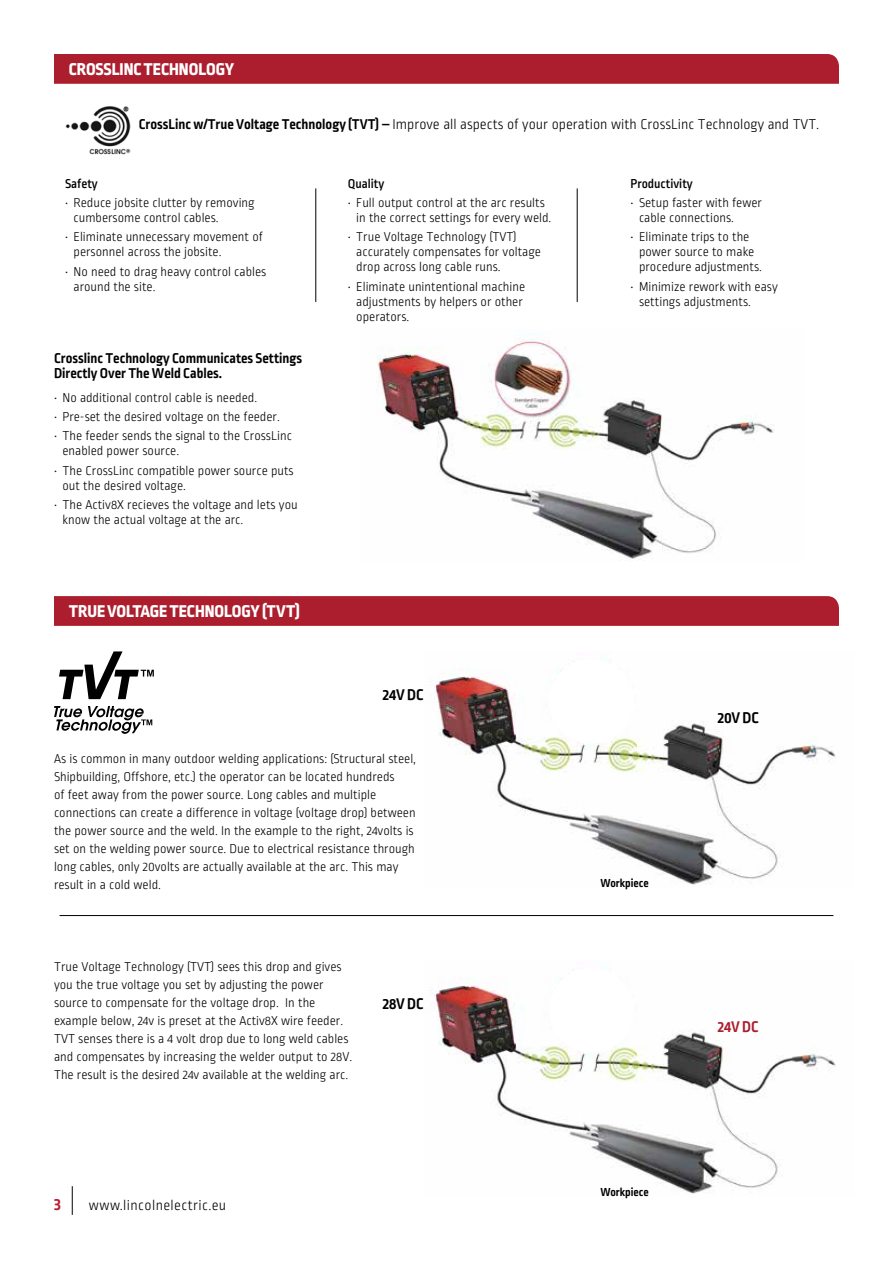
<style>
.page{position:relative;width:893px;height:1263px;background:#fff}
.page>*{position:absolute;margin:0;border:0;box-sizing:border-box;transform-origin:0 0}
.t1{font:800 18px "Ropa Sans Pro";color:#fff}
.t2{font:700 18px "Ropa Sans Pro";color:#bd1934}
.t3{font:700 16.35px "Ropa Sans Pro";color:#000}
.t4{font:700 16.35px "Ropa Sans Pro";color:#ac1e2d}
.t5{font:300 15px "Ropa Sans Pro";color:#000}
.t6{font:700 15px/15px "Ropa Sans Pro";color:#000}
.t7{font:300 15px "Ropa Sans Pro";letter-spacing:.025em;color:#000}
.t8{font:300 13.5px/15px "Ropa Sans Pro";color:#000}
.t9{font:500 13.5px "Ropa Sans Pro";color:#000}
.t10{font:700 12.3px "Ropa Sans Pro";color:#000}
.s1{font-weight:700}
</style>
<div class="page">
<svg style="left:72px;top:1186px;width:1px;height:29px"></svg>
<img style="left:65px;top:106px;width:66px;height:49px">
<img style="left:376px;top:333px;width:398px;height:228px">
<img style="left:430px;top:966px;width:406px;height:228px">
<div style="left:549px;top:968px;width:85px;height:84px;background:#fff;border-radius:50%"></div>
<img style="left:430px;top:657px;width:406px;height:228px">
<div style="left:549px;top:659px;width:85px;height:85px;background:#fff;border-radius:50%"></div>
<hr style="left:60px;top:915px;width:773px;height:1px;background:#000">
<div style="left:54px;top:54px;width:785px;height:30px;background:#ac1e2d"></div>
<div style="left:54px;top:596px;width:785px;height:30px;background:#ac1e2d"></div>
<hr style="left:315px;top:188px;width:1px;height:114px;background:#000">
<hr style="left:577px;top:188px;width:1px;height:114px;background:#000">
<svg style="left:54px;top:706px;width:98px;height:28px"></svg>
<svg style="left:59px;top:651px;width:95px;height:48px"></svg>
<h1 class="t1" style="left:69px;top:58px;width:167px">CROSSLINC TECHNOLOGY</h1>
<p class="t5" style="left:139px;top:117px;width:682px"><span class="s1">CrossLinc w/True Voltage Technology (TVT) –</span> Improve all aspects of your operation with CrossLinc Technology and TVT.</p>
<p class="t9" style="left:65px;top:176px;width:34px">Safety</p>
<p class="t8" style="left:74px;top:196px;width:183px;text-indent:-9px">• Reduce jobsite clutter by removing cumbersome control cables.</p>
<p class="t8" style="left:74px;top:230px;width:191px;text-indent:-9px">• Eliminate unnecessary movement of personnel across the jobsite.</p>
<p class="t8" style="left:74px;top:265px;width:194px;text-indent:-9px">• No need to drag heavy control cables around the site.</p>
<p class="t6" style="left:54px;top:352px;width:250px">Crosslinc Technology Communicates Settings<br>Directly Over The Weld Cables.</p>
<p class="t8" style="left:54px;top:391px;width:205px">• No additional control cable is needed.</p>
<p class="t8" style="left:54px;top:410px;width:227px">• Pre-set the desired voltage on the feeder.</p>
<p class="t8" style="left:63px;top:429px;width:231px;text-indent:-9px">• The feeder sends the signal to the CrossLinc enabled power source.</p>
<p class="t8" style="left:63px;top:463px;width:233px;text-indent:-9px">• The CrossLinc compatible power source puts out the desired voltage.</p>
<p class="t8" style="left:63px;top:498px;width:237px;text-indent:-9px">• The Activ8X recieves the voltage and lets you know the actual voltage at the arc.</p>
<h1 class="t1" style="left:69px;top:600px;width:232px">TRUE VOLTAGE TECHNOLOGY (TVT)</h1>
<p class="t9" style="left:348px;top:176px;width:38px">Quality</p>
<p class="t8" style="left:356px;top:196px;width:197px;text-indent:-9px">• Full output control at the arc results in the correct settings for every weld.</p>
<p class="t8" style="left:356px;top:230px;width:186px;text-indent:-9px">• True Voltage Technology (TVT) accurately compensates for voltage drop across long cable runs.</p>
<p class="t8" style="left:356px;top:280px;width:170px;text-indent:-9px">• Eliminate unintentional machine adjustments by helpers or other operators.</p>
<p class="t3" style="left:383px;top:685px;width:42px">24V DC</p>
<p class="t8" style="left:54px;top:751px;width:364px;line-height:18px">As is common in many outdoor welding applications: (Structural steel, Shipbuilding, Offshore, etc.) the operator can be located hundreds<br>of feet away from the power source. Long cables and multiple connections can create a difference in voltage (voltage drop) between the power source and the weld. In the example to the right, 24volts is set on the welding power source. Due to electrical resistance through long cables, only 20volts are actually available at the arc. This may result in a cold weld.</p>
<p class="t8" style="left:54px;top:958px;width:300px;line-height:18px">True Voltage Technology (TVT) sees this drop and gives you the true voltage you set by adjusting the power source to compensate for the voltage drop. In the example below, 24v is preset at the Activ8X wire feeder.<br>TVT senses there is a 4 volt drop due to long weld cables and compensates by increasing the welder output to 28V.<br>The result is the desired 24v available at the welding arc.</p>
<p class="t3" style="left:383px;top:994px;width:43px">28V DC</p>
<h1 class="t2" style="left:54px;top:1193px;width:8px">3</h1>
<p class="t7" style="left:89px;top:1197px;width:139px">www.lincolnelectric.eu</p>
<p class="t9" style="left:630px;top:176px;width:64px">Productivity</p>
<p class="t8" style="left:639px;top:196px;width:125px;text-indent:-9px">• Setup faster with fewer cable connections.</p>
<p class="t8" style="left:639px;top:230px;width:124px;text-indent:-9px">• Eliminate trips to the power source to make procedure adjustments.</p>
<p class="t8" style="left:639px;top:280px;width:140px;text-indent:-9px">• Minimize rework with easy settings adjustments.</p>
<p class="t10" style="left:600px;top:876px;width:50px">Workpiece</p>
<p class="t10" style="left:600px;top:1185px;width:50px">Workpiece</p>
<p class="t3" style="left:718px;top:709px;width:43px">20V DC</p>
<p class="t4" style="left:718px;top:1018px;width:42px">24V DC</p>
</div>
